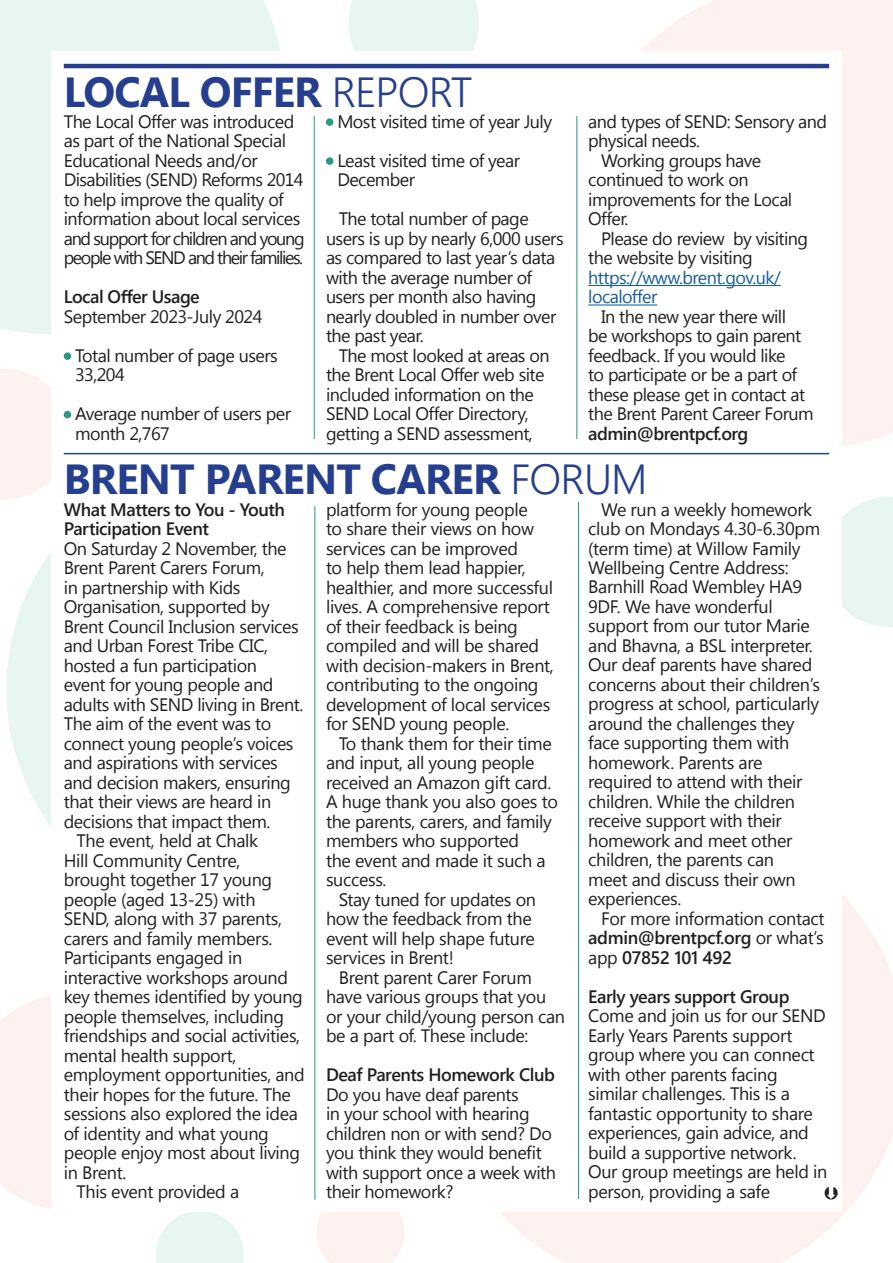
<style>
.page{position:relative;width:893px;height:1263px;background:#fff}
.page>*{position:absolute;margin:0;border:0;box-sizing:border-box;transform-origin:0 0}
.t1{font:700 42px "Segoe UI";letter-spacing:-.02em;color:#253f8e}
.Body_text{font:18px/19.5px "Segoe UI";letter-spacing:-.02em;color:#231f20}
.Body_copy_first_para{font:18px/19.5px "Segoe UI";letter-spacing:-.025em;color:#231f20}
.Body_copy_first_para-2{font:600 18px/19.5px "Segoe UI";letter-spacing:-.025em;color:#231f20}
.Body_text-2{font:600 18px "Segoe UI";letter-spacing:-.03em;color:#231f20}
.s1{font-weight:300}
.s2{color:#2b9883}
.s3{color:#175d9e}
.s4{font-weight:600}
</style>
<div class="page">
<hr style="left:588px;top:285px;width:193px;height:1px;background:#175d9e">
<hr style="left:588px;top:304px;width:69px;height:1px;background:#175d9e">
<hr style="left:314px;top:116px;width:1px;height:323px;background:#2b9883">
<hr style="left:577px;top:116px;width:1px;height:323px;background:#2b9883">
<hr style="left:64px;top:453px;width:765px;height:1px;background:#253f8e">
<hr style="left:64px;top:64px;width:765px;height:4px;background:#253f8e">
<hr style="left:578px;top:502px;width:1px;height:697px;background:#2b9883">
<hr style="left:315px;top:506px;width:1px;height:694px;background:#2b9883">
<p class="t1" style="left:64px;top:58px;width:410px">LOCAL OFFER <span class="s1">REPORT</span></p>
<p class="Body_copy_first_para" style="left:64px;top:111px;width:242px">The Local Offer was introduced as part of the National Special<br>Educational Needs and/or<br>Disabilities (SEND) Reforms 2014 to help improve the quality of information about local services and support for children and young people with SEND and their families.</p>
<p class="Body_text-2" style="left:64px;top:283px;width:138px">Local Offer Usage</p>
<p class="Body_text" style="left:64px;top:306px;width:200px">September 2023-July 2024</p>
<p class="Body_text" style="left:75px;top:345px;width:204px;text-indent:-11px"><span class="s2">•</span> Total number of page users<br>33,204</p>
<p class="Body_text" style="left:75px;top:403px;width:217px;text-indent:-11px"><span class="s2">•</span> Average number of users per month 2,767</p>
<p class="Body_text" style="left:588px;top:111px;width:240px">and types of SEND: Sensory and physical needs.</p>
<p class="Body_text" style="left:588px;top:150px;width:206px;text-indent:13px">Working groups have continued to work on improvements for the Local<br>Offer.</p>
<p class="Body_text" style="left:588px;top:228px;width:221px;text-indent:13px">Please do review by visiting the website by visiting <span class="s3">https://www.brent.gov.uk/ localoffer</span></p>
<p class="Body_text" style="left:588px;top:306px;width:227px;text-indent:13px">In the new year there will<br>be workshops to gain parent feedback. If you would like<br>to participate or be a part of these please get in contact at the Brent Parent Career Forum <span class="s4">admin@brentpcf.org</span></p>
<p class="t1" style="left:64px;top:445px;width:585px">BRENT PARENT CARER <span class="s1">FORUM</span></p>
<p class="Body_copy_first_para-2" style="left:64px;top:500px;width:223px">What Matters to You - Youth<br>Participation Event</p>
<p class="Body_copy_first_para" style="left:64px;top:538px;width:241px">On Saturday 2 November, the<br>Brent Parent Carers Forum,<br>in partnership with Kids<br>Organisation, supported by<br>Brent Council Inclusion services and Urban Forest Tribe CIC, hosted a fun participation<br>event for young people and adults with SEND living in Brent.<br>The aim of the event was to connect young people’s voices and aspirations with services and decision makers, ensuring that their views are heard in decisions that impact them.</p>
<p class="Body_text" style="left:64px;top:830px;width:242px;text-indent:13px">The event, held at Chalk<br>Hill Community Centre, brought together 17 young people (aged 13-25) with<br>SEND, along with 37 parents, carers and family members.<br>Participants engaged in interactive workshops around key themes identified by young people themselves, including friendships and social activities, mental health support, employment opportunities, and their hopes for the future. The sessions also explored the idea of identity and what young people enjoy most about living in Brent.</p>
<p class="Body_text" style="left:77px;top:1181px;width:164px">This event provided a</p>
<p class="Body_text" style="left:326px;top:111px;width:228px"><span class="s2">•</span> Most visited time of year July</p>
<p class="Body_text" style="left:337px;top:150px;width:184px;text-indent:-11px"><span class="s2">•</span> Least visited time of year<br>December</p>
<p class="Body_text" style="left:326px;top:208px;width:239px;text-indent:13px">The total number of page users is up by nearly 6,000 users as compared to last year’s data with the average number of users per month also having nearly doubled in number over the past year.</p>
<p class="Body_text" style="left:326px;top:345px;width:225px;text-indent:13px">The most looked at areas on the Brent Local Offer web site included information on the<br>SEND Local Offer Directory, getting a SEND assessment,</p>
<p class="Body_text" style="left:326px;top:499px;width:229px">platform for young people<br>to share their views on how services can be improved<br>to help them lead happier, healthier, and more successful lives. A comprehensive report of their feedback is being compiled and will be shared with decision-makers in Brent, contributing to the ongoing development of local services for SEND young people.</p>
<p class="Body_text" style="left:326px;top:733px;width:233px;text-indent:13px">To thank them for their time and input, all young people received an Amazon gift card.<br>A huge thank you also goes to the parents, carers, and family members who supported<br>the event and made it such a success.</p>
<p class="Body_text" style="left:326px;top:889px;width:212px;text-indent:13px">Stay tuned for updates on how the feedback from the event will help shape future services in Brent!</p>
<p class="Body_text" style="left:326px;top:967px;width:241px;text-indent:13px">Brent parent Carer Forum have various groups that you or your child/young person can be a part of. These include:</p>
<p class="Body_copy_first_para-2" style="left:326px;top:1065px;width:230px">Deaf Parents Homework Club</p>
<p class="Body_copy_first_para" style="left:326px;top:1084px;width:232px">Do you have deaf parents<br>in your school with hearing children non or with send? Do you think they would benefit with support once a week with their homework?</p>
<p class="Body_text" style="left:588px;top:499px;width:233px;text-indent:13px">We run a weekly homework club on Mondays 4.30-6.30pm (term time) at Willow Family<br>Wellbeing Centre Address:<br>Barnhill Road Wembley HA9<br>9DF. We have wonderful support from our tutor Marie and Bhavna, a BSL interpreter.<br>Our deaf parents have shared concerns about their children’s progress at school, particularly around the challenges they face supporting them with homework. Parents are required to attend with their children. While the children receive support with their homework and meet other children, the parents can<br>meet and discuss their own experiences.</p>
<p class="Body_text" style="left:588px;top:908px;width:238px;text-align:justify;text-indent:13px">For more information contact <span class="s4">admin@brentpcf.org</span> or what’s app <span class="s4">07852 101 492</span></p>
<p class="Body_copy_first_para-2" style="left:588px;top:986px;width:203px">Early years support Group</p>
<p class="Body_copy_first_para" style="left:588px;top:1005px;width:241px">Come and join us for our SEND<br>Early Years Parents support group where you can connect with other parents facing similar challenges. This is a fantastic opportunity to share experiences, gain advice, and build a supportive network.<br>Our group meetings are held in person, providing a safe</p>
</div>
